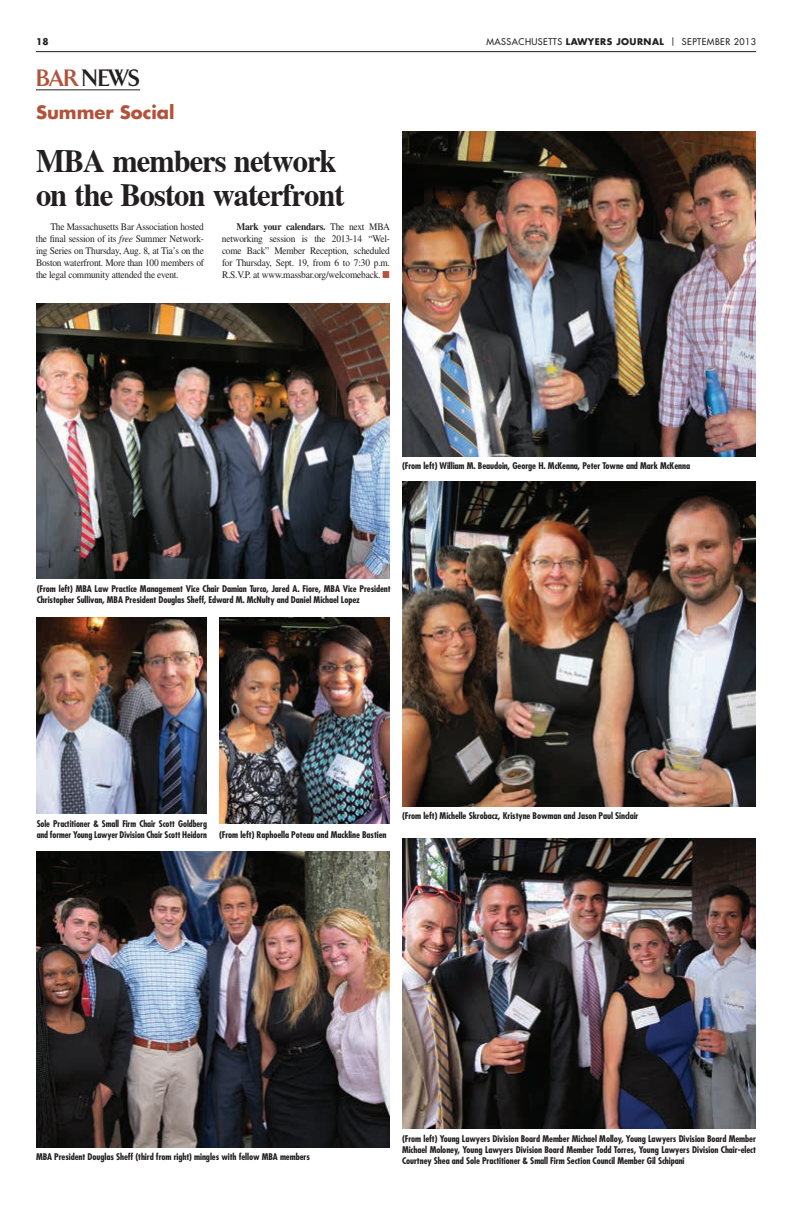
<style>
.page{position:relative;width:792px;height:1224px;background:#fff}
.page>*{position:absolute;margin:0;border:0;box-sizing:border-box;transform-origin:0 0}
.t1{font:700 32px/34px "Cardiff";letter-spacing:-.03em;color:#231f20;scale:.95 1}
.t2{font:700 24.3px "Arrow";color:#231f20}
.t3{font:700 18px "Futura Std";color:#b3523a}
.t4{font:10px/12px "Times LT Std";letter-spacing:-.02em;color:#231f20;text-align:justify;scale:.94 1}
.t5{font:700 condensed 9px/11px "Futura Std";letter-spacing:-.01em;color:#231f20;scale:1.05 1}
.t6{font:700 condensed 9px/11px "Futura Std";letter-spacing:-.01em;color:#231f20}
.t7{font:700 9px "Futura Std";letter-spacing:.05em;color:#231f20}
.t8{font:500 9px "Futura Std";letter-spacing:.05em;color:#231f20}
.s1{font-family:"Function";font-weight:400;font-size:10px}
.s2{font-weight:500}
.s3{color:#b3523a}
.s4{font-style:italic}
.s5{font-weight:700}
</style>
<div class="page">
<hr style="left:36px;top:51px;width:720px;height:1px;background:#231f20">
<hr style="left:36px;top:89px;width:104px;height:1px;background:#231f20">
<img style="left:402px;top:132px;width:354px;height:324px">
<img style="left:219px;top:618px;width:171px;height:206px">
<img style="left:36px;top:618px;width:171px;height:196px">
<img style="left:402px;top:482px;width:354px;height:324px">
<img style="left:36px;top:304px;width:354px;height:275px">
<img style="left:402px;top:838px;width:354px;height:291px">
<img style="left:36px;top:851px;width:354px;height:297px">
<p class="t7" style="left:36px;top:36px;width:14px">18</p>
<p class="t8" style="left:486px;top:36px;width:58px">MASSACHUSETTS</p>
<p class="t7" style="left:566px;top:36px;width:192px">LAWYERS JOURNAL <span class="s1">|</span> <span class="s2">SEPTEMBER 2013</span></p>
<h2 class="t2" style="left:36px;top:65px;width:91px"><span class="s3">BAR</span> NEWS</h2>
<h3 class="t3" style="left:36px;top:100px;width:140px">SUMMER SOCIAL</h3>
<h1 class="t1" style="left:36px;top:143px;width:326px">MBA members network on the Boston waterfront</h1>
<p class="t4" style="left:36px;top:221px;width:180px;text-indent:14px">The Massachusetts Bar Association hosted the final session of its <span class="s4">free</span> Summer Network&shy;ing Series on Thursday, Aug. 8, at Tia’s on the Boston waterfront. More than 100 members of the legal community attended the event.</p>
<p class="t4" style="left:222px;top:221px;width:180px;text-indent:14px"><span class="s5">Mark your calendars.</span> The next MBA networking session is the 2013-14 “Wel&shy;come Back” Member Reception, scheduled for Thursday, Sept. 19, from 6 to 7:30 p.m.<br>R.S.V.P. at www.massbar.org/welcomeback. <span class="s3">■</span></p>
<p class="t5" style="left:402px;top:460px;width:276px">(From left) William M. Beaudoin, George H. McKenna, Peter Towne and Mark McKenna</p>
<p class="t5" style="left:37px;top:583px;width:339px">(From left) MBA Law Practice Management Vice Chair Damian Turco, Jared A. Fiore, MBA Vice President<br>Christopher Sullivan, MBA President Douglas Sheff, Edward M. McNulty and Daniel Michael Lopez</p>
<p class="t6" style="left:37px;top:818px;width:172px">Sole Practitioner &amp; Small Firm Chair Scott Goldberg and former Young Lawyer Division Chair Scott Heidorn</p>
<p class="t5" style="left:219px;top:829px;width:161px">(From left) Raphoella Poteau and Mackline Bastien</p>
<p class="t5" style="left:402px;top:810px;width:227px">(From left) Michelle Skrobacz, Kristyne Bowman and Jason Paul Sinclair</p>
<p class="t5" style="left:36px;top:1151px;width:262px">MBA President Douglas Sheff (third from right) mingles with fellow MBA members</p>
<p class="t5" style="left:402px;top:1133px;width:339px;text-align:justify">(From left) Young Lawyers Division Board Member Michael Molloy, Young Lawyers Division Board Member Michael Moloney, Young Lawyers Division Board Member Todd Torres, Young Lawyers Division Chair-elect Courtney Shea and Sole Practitioner &amp; Small Firm Section Council Member Gil Schipani</p>
</div>
